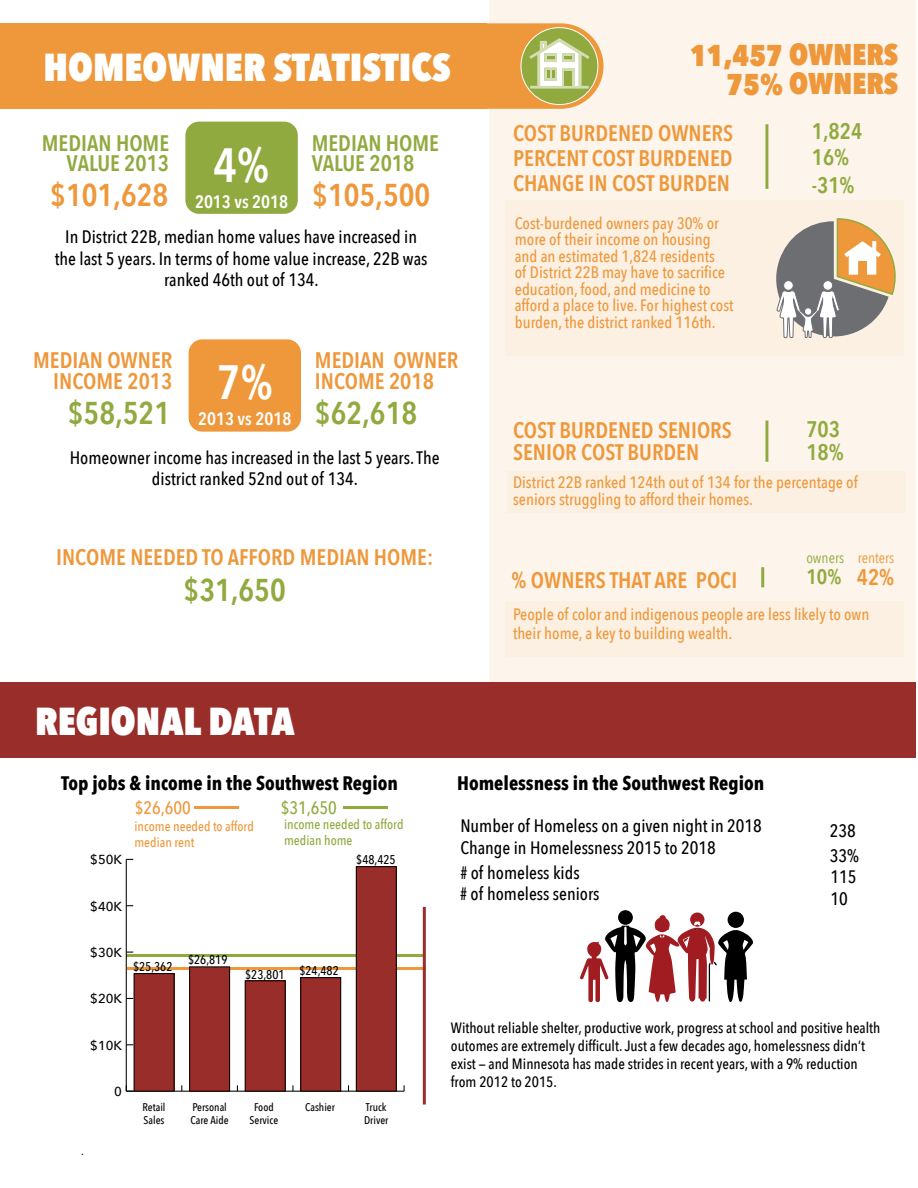
<style>
.page{position:relative;width:918px;height:1188px;background:#fff}
.page>*{position:absolute;margin:0;border:0;box-sizing:border-box;transform-origin:0 0}
.t1{font:600 48px "Avenir Next Condensed";color:#fff}
.t2{font:800 38.85px "Avenir Next Condensed";color:#fff}
.t3{font:600 31.5px "Avenir Next Condensed";color:#91aa40}
.t4{font:600 31.5px "Avenir Next Condensed";color:#ee983b}
.t5{font:800 30px/28.8px "Avenir Next Condensed";color:#ee983b;text-align:right}
.t6{font:600 22.5px/21px "Avenir Next Condensed";color:#ee983b}
.t7{font:600 22.5px/21px "Avenir Next Condensed";color:#91aa40}
.t8{font:600 21px "Avenir Next Condensed";color:#91aa40}
.t9{font:700 19.5px "Avenir Next Condensed";color:#000}
.t10{font:500 18px/21.6px "Avenir Next Condensed";color:#000}
.t11{font:600 18px "Avenir Next Condensed";color:#fff}
.t12{font:500 18px "Avenir Next Condensed";color:#ee983b}
.t13{font:500 18px "Avenir Next Condensed";color:#91aa40}
.t14{font:500 16.5px/16.5px "Avenir Next Condensed";color:#ee983b}
.t15{font:500 15px/18px "Avenir Next Condensed";color:#000}
.t16{font:15px "Avenir Next Condensed";color:#ee983b}
.t17{font:15px "Avenir Next Condensed";color:#91aa40}
.t18{font:500 13.5px/16.2px "Avenir Next Condensed";color:#ee983b}
.t19{font:500 13.5px/16.2px "Avenir Next Condensed";color:#91aa40}
.t20{font:13.5px "Avenir Next Condensed";color:#000}
.t21{font:500 13.05px "Avenir Next";color:#000}
.t22{font:500 12.6px "Avenir Next Condensed";color:#000}
.t23{font:500 11.1px/13.4px "Avenir Next Condensed";color:#000}
</style>
<div class="page">
<hr style="left:126px;top:954px;width:298px;height:3px;background:#91aa40">
<hr style="left:128px;top:968px;width:298px;height:2px;background:#ee983b">
<hr style="left:126px;top:1091px;width:278px;height:1px;background:#000">
<hr style="left:126px;top:859px;width:1px;height:232px;background:#000">
<svg style="left:126px;top:1085px;width:7px;height:7px"></svg>
<div style="left:134px;top:974px;width:40px;height:117px;background:#992d29"></div>
<div style="left:190px;top:967px;width:40px;height:124px;background:#992d29"></div>
<div style="left:189px;top:967px;width:41px;height:124px;border:1px solid #000"></div>
<div style="left:245px;top:981px;width:40px;height:110px;background:#992d29"></div>
<div style="left:245px;top:981px;width:40px;height:110px;border:1px solid #000"></div>
<div style="left:301px;top:978px;width:40px;height:113px;background:#992d29"></div>
<div style="left:300px;top:977px;width:41px;height:114px;border:1px solid #000"></div>
<div style="left:356px;top:867px;width:40px;height:224px;background:#992d29"></div>
<div style="left:356px;top:866px;width:41px;height:225px;border:1px solid #000"></div>
<div style="left:489px;top:0;width:427px;height:726px;background:#fdf5eb"></div>
<div style="left:0;top:682px;width:916px;height:76px;background:#992d29"></div>
<div style="left:0;top:23px;width:487px;height:86px;background:#ee983b"></div>
<div style="left:4px;top:23px;width:600px;height:86px;background:#ee983b;border-radius:43px"></div>
<div style="left:521px;top:28px;width:77px;height:77px;background:#91aa40;border-radius:50%"></div>
<div style="left:521px;top:27px;width:77px;height:78px;border:1px solid #fff;border-radius:50%"></div>
<svg style="left:529px;top:38px;width:60px;height:51px"></svg>
<hr style="left:423px;top:907px;width:3px;height:198px;background:#992d29">
<svg style="left:580px;top:913px;width:173px;height:89px"></svg>
<div style="left:618px;top:910px;width:15px;height:15px;background:#000;border-radius:50%"></div>
<div style="left:185px;top:122px;width:113px;height:92px;background:#91aa40;border-radius:14px"></div>
<div style="left:189px;top:339px;width:112px;height:93px;background:#ee983b;border-radius:14px"></div>
<div style="left:505px;top:601px;width:398px;height:56px;background:#fcf0e2"></div>
<div style="left:508px;top:472px;width:398px;height:41px;background:#fcf0e2"></div>
<hr style="left:765px;top:124px;width:3px;height:65px;background:#91aa40">
<hr style="left:765px;top:421px;width:3px;height:41px;background:#91aa40">
<div style="left:506px;top:201px;width:398px;height:155px;background:#fcf0e2"></div>
<svg style="left:776px;top:218px;width:120px;height:121px"></svg>
<div style="left:823px;top:281px;width:10px;height:9px;background:#fff;border-radius:50%"></div>
<div style="left:823px;top:280px;width:10px;height:10px;border:1px solid #6d6e71;border-radius:50%"></div>
<div style="left:784px;top:281px;width:9px;height:9px;background:#fff;border-radius:50%"></div>
<div style="left:783px;top:280px;width:10px;height:10px;border:1px solid #6d6e71;border-radius:50%"></div>
<div style="left:804px;top:308px;width:8px;height:7px;background:#fff;border-radius:50%"></div>
<div style="left:804px;top:308px;width:8px;height:7px;border:1px solid #6d6e71;border-radius:50%"></div>
<hr style="left:761px;top:567px;width:3px;height:20px;background:#91aa40">
<hr style="left:343px;top:806px;width:44px;height:3px;background:#91aa40">
<hr style="left:194px;top:806px;width:45px;height:3px;background:#ee983b">
<h2 class="t2" style="left:44px;top:43px;width:409px">HOMEOWNER STATISTICS</h2>
<h3 class="t5" style="left:690px;top:40px;width:210px">11,457 OWNERS<br>75% OWNERS</h3>
<h3 class="t7" style="left:42px;top:132px;width:129px;text-align:right">MEDIAN HOME<br>VALUE 2013</h3>
<h3 class="t7" style="left:312px;top:132px;width:129px">MEDIAN HOME<br>VALUE 2018</h3>
<p class="t11" style="left:195px;top:186px;width:95px">2013 vs 2018</p>
<h1 class="t1" style="left:213px;top:124px;width:57px">4%</h1>
<h3 class="t4" style="left:50px;top:168px;width:119px">$101,628</h3>
<h3 class="t4" style="left:312px;top:168px;width:119px">$105,500</h3>
<p class="t10" style="left:55px;top:226px;width:374px;text-align:center">In District 22B, median home values have increased in the last 5 years. In terms of home value increase, 22B was ranked 46th out of 134.</p>
<h3 class="t6" style="left:33px;top:349px;width:141px;text-align:right">MEDIAN OWNER<br>INCOME 2013</h3>
<h3 class="t6" style="left:315px;top:349px;width:145px">MEDIAN OWNER<br>INCOME 2018</h3>
<p class="t11" style="left:198px;top:404px;width:95px">2013 vs 2018</p>
<h1 class="t1" style="left:217px;top:341px;width:57px">7%</h1>
<h3 class="t3" style="left:68px;top:386px;width:104px">$58,521</h3>
<h3 class="t3" style="left:315px;top:386px;width:104px">$62,618</h3>
<p class="t10" style="left:70px;top:446px;width:371px;text-align:center">Homeowner income has increased in the last 5 years. The district ranked 52nd out of 134.</p>
<h3 class="t6" style="left:56px;top:546px;width:379px">INCOME NEEDED TO AFFORD MEDIAN HOME:</h3>
<h3 class="t3" style="left:184px;top:563px;width:104px">$31,650</h3>
<h2 class="t2" style="left:35px;top:697px;width:261px">REGIONAL DATA</h2>
<h3 class="t6" style="left:513px;top:120px;width:222px;line-height:24.9px;text-align:justify">COST BURDENED OWNERS PERCENT COST BURDENED CHANGE IN COST BURDEN</h3>
<p class="t14" style="left:515px;top:215px;width:220px">Cost-burdened owners pay 30% or more of their income on housing and an estimated 1,824 residents<br>of District 22B may have to sacrifice education, food, and medicine to afford a place to live. For highest cost burden, the district ranked 116th.</p>
<h3 class="t7" style="left:812px;top:117px;width:52px;line-height:26px">1,824<br>16%</h3>
<h3 class="t7" style="left:812px;top:174px;width:44px">-31%</h3>
<h3 class="t7" style="left:806px;top:418px;width:35px">703</h3>
<p class="t14" style="left:513px;top:474px;width:346px">District 22B ranked 124th out of 134 for the percentage of seniors struggling to afford their homes.</p>
<h3 class="t6" style="left:513px;top:418px;width:220px;line-height:22.6px">COST BURDENED SENIORS<br>SENIOR COST BURDEN</h3>
<h3 class="t7" style="left:806px;top:441px;width:39px">18%</h3>
<h3 class="t6" style="left:511px;top:569px;width:227px">% OWNERS THAT ARE POCI</h3>
<p class="t17" style="left:806px;top:545px;width:39px">owners</p>
<p class="t8" style="left:806px;top:558px;width:36px">10%</p>
<p class="t16" style="left:858px;top:545px;width:38px">renters</p>
<h3 class="t6" style="left:857px;top:566px;width:39px">42%</h3>
<p class="t14" style="left:513px;top:604px;width:358px;line-height:19.8px">People of color and indigenous people are less likely to own their home, a key to building wealth.</p>
<p class="t9" style="left:61px;top:771px;width:338px">Top jobs &amp; income in the Southwest Region</p>
<p class="t12" style="left:135px;top:796px;width:58px">$26,600</p>
<p class="t13" style="left:281px;top:796px;width:58px">$31,650</p>
<p class="t21" style="left:90px;top:849px;width:33px">$50K</p>
<p class="t18" style="left:134px;top:818px;width:121px">income needed to afford median rent</p>
<p class="t19" style="left:284px;top:816px;width:121px">income needed to afford median home</p>
<p class="t22" style="left:356px;top:852px;width:41px">$48,425</p>
<p class="t21" style="left:90px;top:895px;width:33px">$40K</p>
<p class="t21" style="left:90px;top:941px;width:33px">$30K</p>
<p class="t21" style="left:90px;top:988px;width:33px">$20K</p>
<p class="t22" style="left:133px;top:959px;width:41px">$25,362</p>
<p class="t22" style="left:188px;top:952px;width:41px">$26,819</p>
<p class="t22" style="left:245px;top:965px;width:95px">$23,801 $24,482</p>
<p class="t21" style="left:90px;top:1034px;width:33px">$10K</p>
<p class="t20" style="left:81px;top:1138px;width:4px">.</p>
<p class="t21" style="left:114px;top:1080px;width:9px">0</p>
<p class="t23" style="left:143px;top:1100px;width:25px">Retail<br>Sales</p>
<p class="t23" style="left:191px;top:1100px;width:39px">Personal<br>Care Aide</p>
<p class="t23" style="left:250px;top:1100px;width:30px;text-align:center">Food<br>Service</p>
<p class="t23" style="left:305px;top:1100px;width:31px">Cashier</p>
<p class="t23" style="left:364px;top:1100px;width:26px">Truck<br>Driver</p>
<p class="t9" style="left:457px;top:771px;width:309px">Homelessness in the Southwest Region</p>
<p class="t10" style="left:460px;top:815px;width:303px">Number of Homeless on a given night in 2018<br>Change in Homelessness 2015 to 2018</p>
<p class="t10" style="left:460px;top:862px;width:141px"># of homeless kids<br># of homeless seniors</p>
<p class="t10" style="left:830px;top:818px;width:31px;line-height:24.9px">238<br>33%</p>
<p class="t10" style="left:830px;top:866px;width:28px">115<br>10</p>
<p class="t15" style="left:451px;top:1019px;width:431px">Without reliable shelter, productive work, progress at school and positive health outomes are extremely difficult. Just a few decades ago, homelessness didn’t exist — and Minnesota has made strides in recent years, with a 9% reduction from 2012 to 2015.</p>
</div>
